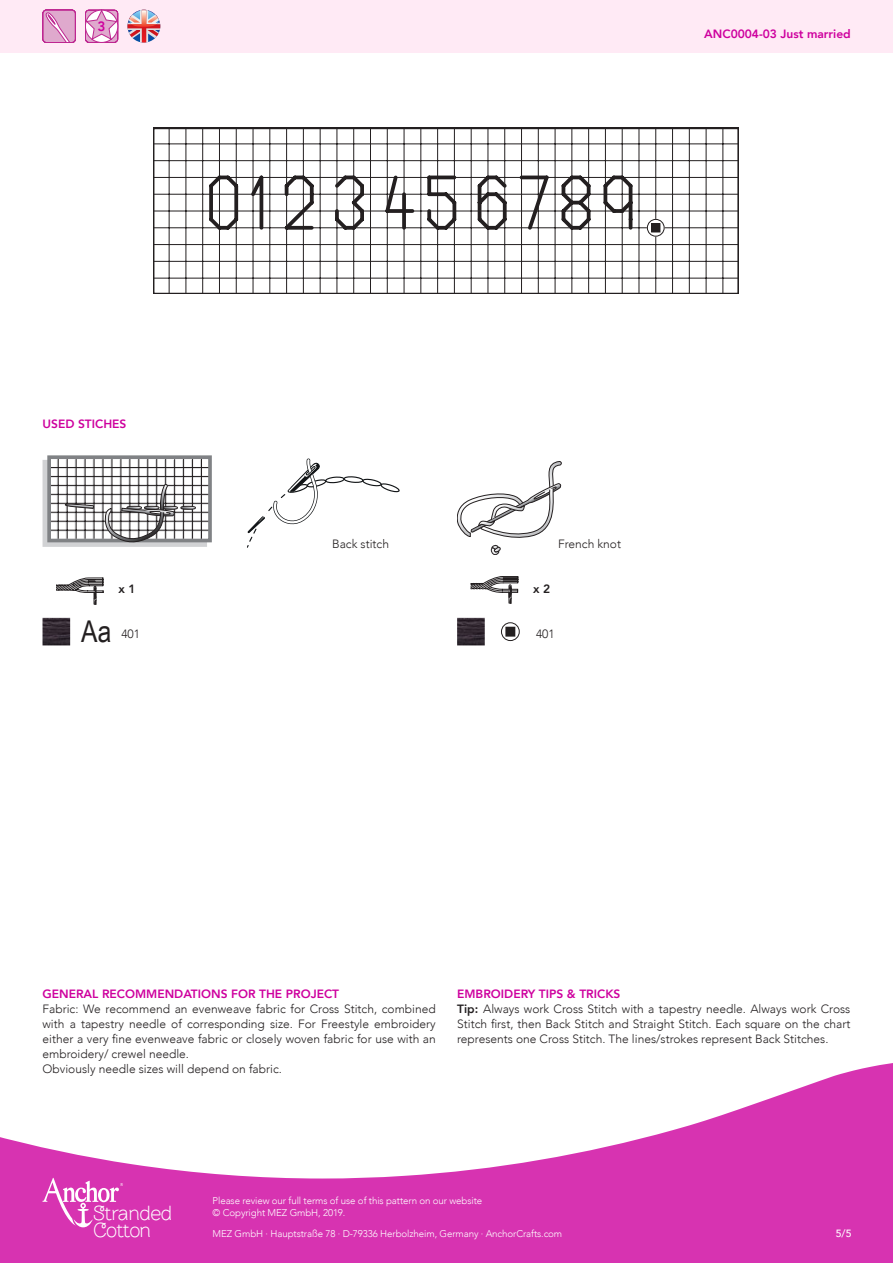
<style>
.page{position:relative;width:893px;height:1263px;background:#fff}
.page>*{position:absolute;margin:0;border:0;box-sizing:border-box;transform-origin:0 0}
.t1{font:30px "Arial Narrow";color:#231f20}
.t2{font:300 20.85px/18px "Brownstone Sans";letter-spacing:-.03em;color:#fff}
.Number_of_Difficulty{font:800 13.5px "Avenir";color:#ce009e}
.t3{font:300 12px/15px "Avenir";color:#231f20;text-align:justify}
.Design_No{font:800 12px "Avenir";color:#ce009e}
.t4{font:800 12px "Avenir";color:#231f20}
.t5{font:500 10.5px "Avenir";color:#fff}
.t6{font:300 9.75px "Avenir";letter-spacing:-.01em;color:#fff}
.s1{font-weight:800}
</style>
<div class="page">
<svg style="left:0;top:1063px;width:893px;height:200px;fill:#d733b1"></svg>
<div style="left:0;top:0;width:893px;height:53px;background:#ffeaf5"></div>
<svg style="left:45px;top:12px;width:30px;height:31px"></svg>
<div style="left:43px;top:10px;width:33px;height:33px;border:1px solid #be2691;border-radius:4px"></div>
<svg style="left:85px;top:10px;width:33px;height:33px"></svg>
<div style="left:43px;top:460px;width:164px;height:87px;border:4px solid #d1d2d4"></div>
<svg style="left:52px;top:460px;width:155px;height:77px"></svg>
<hr style="left:57px;top:459px;width:1px;height:81px;background:#d1d2d4">
<hr style="left:66px;top:459px;width:1px;height:81px;background:#d1d2d4">
<hr style="left:75px;top:459px;width:1px;height:81px;background:#d1d2d4">
<hr style="left:84px;top:459px;width:1px;height:81px;background:#d1d2d4">
<hr style="left:93px;top:459px;width:1px;height:81px;background:#d1d2d4">
<hr style="left:102px;top:459px;width:1px;height:81px;background:#d1d2d4">
<hr style="left:111px;top:459px;width:1px;height:81px;background:#d1d2d4">
<hr style="left:120px;top:459px;width:1px;height:81px;background:#d1d2d4">
<hr style="left:129px;top:459px;width:1px;height:81px;background:#d1d2d4">
<hr style="left:138px;top:459px;width:1px;height:81px;background:#d1d2d4">
<hr style="left:164px;top:459px;width:1px;height:81px;background:#d1d2d4">
<hr style="left:173px;top:460px;width:1px;height:80px;background:#d1d2d4">
<hr style="left:182px;top:459px;width:1px;height:81px;background:#d1d2d4">
<hr style="left:191px;top:460px;width:1px;height:80px;background:#d1d2d4">
<hr style="left:200px;top:459px;width:1px;height:81px;background:#d1d2d4">
<hr style="left:48px;top:531px;width:161px;height:1px;background:#d1d2d4">
<hr style="left:48px;top:522px;width:161px;height:1px;background:#d1d2d4">
<hr style="left:48px;top:513px;width:161px;height:1px;background:#d1d2d4">
<hr style="left:48px;top:504px;width:161px;height:1px;background:#d1d2d4">
<hr style="left:48px;top:495px;width:161px;height:1px;background:#d1d2d4">
<hr style="left:48px;top:486px;width:161px;height:1px;background:#d1d2d4">
<hr style="left:48px;top:477px;width:161px;height:1px;background:#d1d2d4">
<hr style="left:48px;top:468px;width:161px;height:1px;background:#d1d2d4">
<hr style="left:58px;top:459px;width:1px;height:80px;background:#231f20">
<hr style="left:67px;top:459px;width:1px;height:80px;background:#231f20">
<hr style="left:76px;top:459px;width:1px;height:80px;background:#231f20">
<hr style="left:85px;top:459px;width:1px;height:80px;background:#231f20">
<hr style="left:94px;top:459px;width:1px;height:80px;background:#231f20">
<hr style="left:103px;top:459px;width:1px;height:80px;background:#231f20">
<hr style="left:112px;top:459px;width:1px;height:80px;background:#231f20">
<hr style="left:121px;top:459px;width:1px;height:80px;background:#231f20">
<hr style="left:130px;top:459px;width:1px;height:80px;background:#231f20">
<hr style="left:139px;top:459px;width:1px;height:80px;background:#231f20">
<hr style="left:147px;top:459px;width:1px;height:80px;background:#231f20">
<hr style="left:156px;top:459px;width:1px;height:80px;background:#231f20">
<hr style="left:165px;top:459px;width:1px;height:80px;background:#231f20">
<hr style="left:174px;top:459px;width:1px;height:80px;background:#231f20">
<hr style="left:183px;top:459px;width:1px;height:80px;background:#231f20">
<hr style="left:192px;top:459px;width:1px;height:80px;background:#231f20">
<hr style="left:201px;top:459px;width:1px;height:80px;background:#231f20">
<hr style="left:49px;top:530px;width:161px;height:1px;background:#231f20">
<hr style="left:49px;top:521px;width:161px;height:1px;background:#231f20">
<hr style="left:49px;top:512px;width:161px;height:1px;background:#231f20">
<hr style="left:49px;top:503px;width:161px;height:1px;background:#231f20">
<hr style="left:49px;top:494px;width:161px;height:1px;background:#231f20">
<hr style="left:49px;top:485px;width:161px;height:1px;background:#231f20">
<hr style="left:49px;top:476px;width:161px;height:1px;background:#231f20">
<hr style="left:49px;top:467px;width:161px;height:1px;background:#231f20">
<div style="left:47px;top:455px;width:165px;height:87px;border:4px solid #808285"></div>
<svg style="left:65px;top:503px;width:29px;height:5px"></svg>
<svg style="left:104px;top:484px;width:91px;height:60px"></svg>
<svg style="left:247px;top:458px;width:153px;height:90px"></svg>
<svg style="left:471px;top:576px;width:48px;height:28px"></svg>
<img style="left:43px;top:618px;width:27px;height:27px">
<img style="left:457px;top:618px;width:28px;height:27px">
<svg style="left:56px;top:578px;width:47px;height:26px"></svg>
<div style="left:501px;top:623px;width:18px;height:18px;border:1px solid #fff;border-radius:50%"></div>
<svg style="left:501px;top:623px;width:18px;height:17px"></svg>
<div style="left:506px;top:627px;width:9px;height:9px;background:#231f20"></div>
<div style="left:501px;top:622px;width:19px;height:19px;border:1px solid #231f20;border-radius:50%"></div>
<hr style="left:169px;top:128px;width:1px;height:165px;background:#231f20">
<hr style="left:185px;top:128px;width:1px;height:165px;background:#231f20">
<hr style="left:202px;top:128px;width:1px;height:165px;background:#231f20">
<hr style="left:219px;top:128px;width:1px;height:165px;background:#231f20">
<hr style="left:236px;top:128px;width:1px;height:165px;background:#231f20">
<hr style="left:253px;top:128px;width:1px;height:165px;background:#231f20">
<hr style="left:269px;top:128px;width:1px;height:165px;background:#231f20">
<hr style="left:286px;top:128px;width:1px;height:165px;background:#231f20">
<hr style="left:303px;top:128px;width:1px;height:165px;background:#231f20">
<hr style="left:320px;top:128px;width:1px;height:165px;background:#231f20">
<hr style="left:336px;top:128px;width:1px;height:165px;background:#231f20">
<hr style="left:353px;top:128px;width:1px;height:165px;background:#231f20">
<hr style="left:370px;top:128px;width:1px;height:165px;background:#231f20">
<hr style="left:387px;top:128px;width:1px;height:165px;background:#231f20">
<hr style="left:404px;top:128px;width:1px;height:165px;background:#231f20">
<hr style="left:420px;top:128px;width:1px;height:165px;background:#231f20">
<hr style="left:437px;top:128px;width:1px;height:165px;background:#231f20">
<hr style="left:454px;top:128px;width:1px;height:165px;background:#231f20">
<hr style="left:471px;top:128px;width:1px;height:165px;background:#231f20">
<hr style="left:488px;top:128px;width:1px;height:165px;background:#231f20">
<hr style="left:504px;top:128px;width:1px;height:165px;background:#231f20">
<hr style="left:521px;top:128px;width:1px;height:165px;background:#231f20">
<hr style="left:538px;top:128px;width:1px;height:165px;background:#231f20">
<hr style="left:555px;top:128px;width:1px;height:165px;background:#231f20">
<hr style="left:571px;top:128px;width:1px;height:165px;background:#231f20">
<hr style="left:588px;top:128px;width:1px;height:165px;background:#231f20">
<hr style="left:605px;top:128px;width:1px;height:165px;background:#231f20">
<hr style="left:622px;top:128px;width:1px;height:165px;background:#231f20">
<hr style="left:639px;top:128px;width:1px;height:165px;background:#231f20">
<hr style="left:655px;top:128px;width:1px;height:165px;background:#231f20">
<hr style="left:672px;top:128px;width:1px;height:165px;background:#231f20">
<hr style="left:689px;top:128px;width:1px;height:165px;background:#231f20">
<hr style="left:706px;top:128px;width:1px;height:165px;background:#231f20">
<hr style="left:722px;top:128px;width:1px;height:165px;background:#231f20">
<hr style="left:739px;top:128px;width:1px;height:165px;background:#231f20">
<hr style="left:153px;top:143px;width:585px;height:1px;background:#231f20">
<hr style="left:153px;top:160px;width:585px;height:1px;background:#231f20">
<hr style="left:153px;top:177px;width:585px;height:1px;background:#231f20">
<hr style="left:153px;top:194px;width:585px;height:1px;background:#231f20">
<hr style="left:153px;top:211px;width:585px;height:1px;background:#231f20">
<hr style="left:153px;top:227px;width:585px;height:1px;background:#231f20">
<hr style="left:153px;top:244px;width:585px;height:1px;background:#231f20">
<hr style="left:153px;top:261px;width:585px;height:1px;background:#231f20">
<hr style="left:153px;top:278px;width:585px;height:1px;background:#231f20">
<hr style="left:153px;top:294px;width:585px;height:1px;background:#231f20">
<hr style="left:738px;top:128px;width:1px;height:165px;background:#231f20">
<svg style="left:206px;top:172px;width:430px;height:61px"></svg>
<svg style="left:647px;top:219px;width:17px;height:17px"></svg>
<div style="left:651px;top:223px;width:9px;height:9px;border:1px solid #231f20"></div>
<div style="left:652px;top:224px;width:8px;height:8px;background:#231f20"></div>
<div style="left:647px;top:219px;width:18px;height:18px;border:1px solid #231f20;border-radius:50%"></div>
<div style="left:153px;top:128px;width:585px;height:166px;border:1px solid #231f20"></div>
<svg style="left:457px;top:461px;width:104px;height:94px"></svg>
<svg style="left:43px;top:1178px;width:80px;height:49px;background:#de59bf"></svg>
<svg style="left:127px;top:10px;width:33px;height:33px"></svg>
<p class="Number_of_Difficulty" style="left:98px;top:16px;width:9px">3</p>
<p class="Design_No" style="left:704px;top:24px;width:148px">ANC0004-03 Just married</p>
<p class="Design_No" style="left:43px;top:414px;width:85px">USED STICHES</p>
<p class="t4" style="left:118px;top:579px;width:19px">x 1</p>
<p class="t3" style="left:332px;top:536px;width:58px">Back stitch</p>
<p class="t3" style="left:558px;top:536px;width:64px">French knot</p>
<p class="t4" style="left:533px;top:579px;width:19px">x 2</p>
<h1 class="t1" style="left:81px;top:614px;width:32px">Aa</h1>
<p class="t3" style="left:121px;top:626px;width:20px">401</p>
<p class="t3" style="left:536px;top:626px;width:20px">401</p>
<p class="Design_No" style="left:43px;top:984px;width:298px">GENERAL RECOMMENDATIONS FOR THE PROJECT</p>
<p class="t3" style="left:43px;top:1001px;width:395px">Fabric: We recommend an evenweave fabric for Cross Stitch, combined with a tapestry needle of corresponding size. For Freestyle embroidery either a very fine evenweave fabric or closely woven fabric for use with an embroidery/ crewel needle.</p>
<p class="t3" style="left:43px;top:1061px;width:241px">Obviously needle sizes will depend on fabric.</p>
<p class="Design_No" style="left:457px;top:984px;width:165px">EMBROIDERY TIPS &amp; TRICKS</p>
<p class="t3" style="left:457px;top:1001px;width:395px"><span class="s1">Tip:</span> Always work Cross Stitch with a tapestry needle. Always work Cross Stitch first, then Back Stitch and Straight Stitch. Each square on the chart represents one Cross Stitch. The lines/strokes represent Back Stitches.</p>
<p class="t2" style="left:93px;top:1203px;width:81px">Stranded<br>Cotton</p>
<p class="t6" style="left:213px;top:1195px;width:271px">Please review our full terms of use of this pattern on our website</p>
<p class="t6" style="left:213px;top:1207px;width:134px">© Copyright MEZ GmbH, 2019.</p>
<p class="t6" style="left:213px;top:1228px;width:351px">MEZ GmbH · Hauptstraße 78 · D-79336 Herbolzheim, Germany · AnchorCrafts.com</p>
<p class="t5" style="left:836px;top:1225px;width:17px">5/5</p>
</div>
